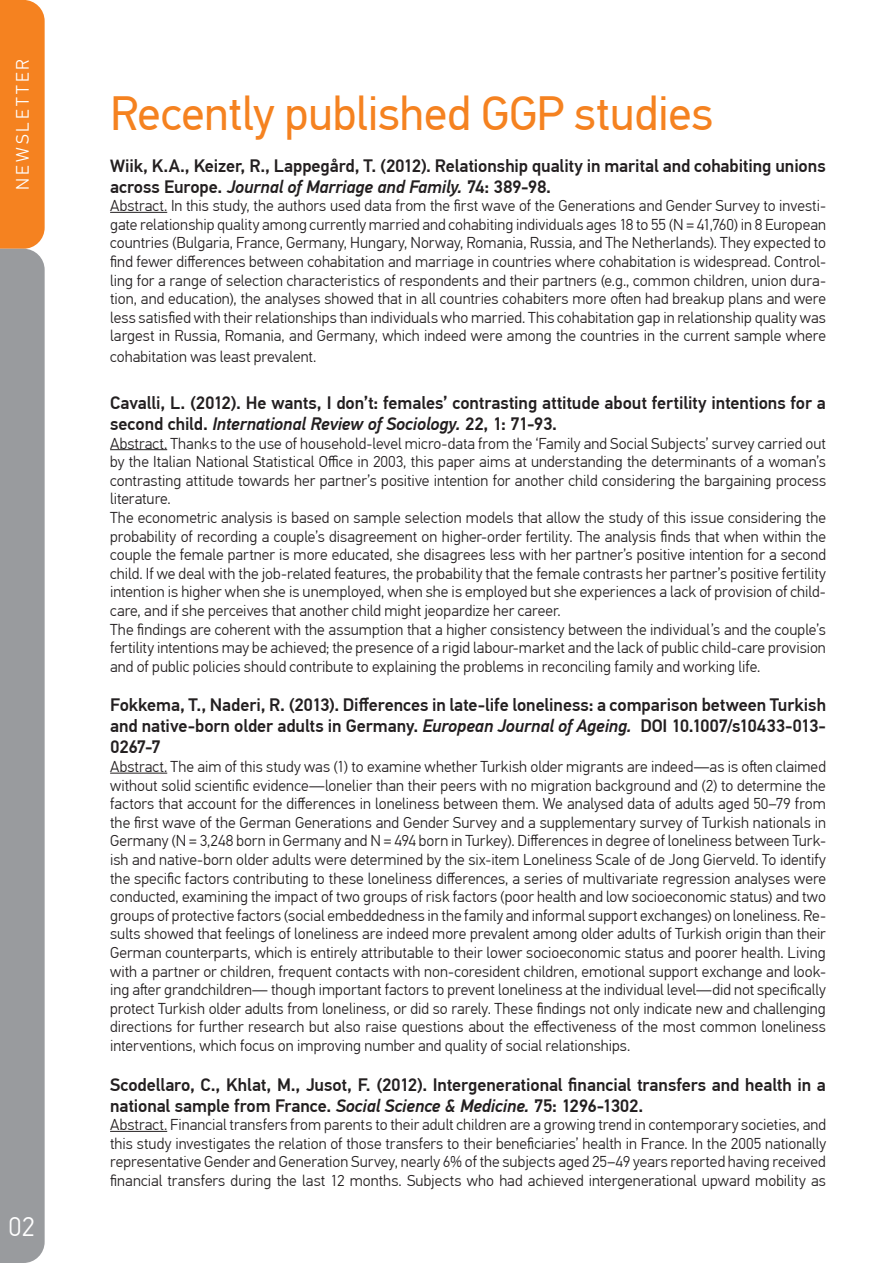
<style>
.page{position:relative;width:893px;height:1263px;background:#fff}
.page>*{position:absolute;margin:0;border:0;box-sizing:border-box;transform-origin:0 0}
.t1{font:48px "PF Din Text Pro";letter-spacing:-.005em;color:#f58220}
.t2{font:300 27px "PF Din Text Pro";color:#fff}
.Abstract{font:500 18px/21px "PF Din Text Pro";letter-spacing:-.005em;color:#231f20}
.t3{font:300 18px "PF Din Text Pro";letter-spacing:.155em;color:#fff}
.Abstract-2{font:300 15.75px/18.6px "PF Din Text Pro";color:#231f20;text-align:justify}
.s1{font-style:italic}
</style>
<div class="page">
<div style="left:0;top:0;width:45px;height:249px;background:#f58220"></div>
<div style="left:0;top:249px;width:45px;height:1014px;background:#999b9e"></div>
<hr style="left:110px;top:212px;width:57px;height:1px;background:#231f20">
<hr style="left:110px;top:449px;width:57px;height:1px;background:#231f20">
<hr style="left:110px;top:773px;width:57px;height:1px;background:#231f20">
<hr style="left:110px;top:1131px;width:57px;height:1px;background:#231f20">
<p class="t3" style="left:12px;top:190px;width:132px;rotate:-90deg">NEWSLETTER</p>
<p class="t2" style="left:9px;top:1211px;width:28px">02</p>
<p class="t1" style="left:110px;top:85px;width:605px">Recently published GGP studies</p>
<p class="Abstract" style="left:110px;top:155px;width:717px">Wiik, K.A., Keizer, R., Lappegård, T. (2012). Relationship quality in marital and cohabiting unions across Europe. <span class="s1">Journal of Marriage and Family.</span> 74: 389-98.</p>
<p class="Abstract-2" style="left:110px;top:197px;width:717px">Abstract. In this study, the authors used data from the first wave of the Generations and Gender Survey to investi&shy;gate relationship quality among currently married and cohabiting individuals ages 18 to 55 (N = 41,760) in 8 European countries (Bulgaria, France, Germany, Hungary, Norway, Romania, Russia, and The Netherlands). They expected to find fewer differences between cohabitation and marriage in countries where cohabitation is widespread. Control&shy;ling for a range of selection characteristics of respondents and their partners (e.g., common children, union dura&shy;tion, and education), the analyses showed that in all countries cohabiters more often had breakup plans and were less satisfied with their relationships than individuals who married. This cohabitation gap in relationship quality was largest in Russia, Romania, and Germany, which indeed were among the countries in the current sample where</p>
<p class="Abstract-2" style="left:110px;top:348px;width:208px">cohabitation was least prevalent.</p>
<p class="Abstract" style="left:110px;top:392px;width:717px">Cavalli, L. (2012). He wants, I don’t: females’ contrasting attitude about fertility intentions for a second child. <span class="s1">International Review of Sociology.</span> 22, 1: 71-93.</p>
<p class="Abstract-2" style="left:110px;top:434px;width:717px">Abstract. Thanks to the use of household-level micro-data from the ‘Family and Social Subjects’ survey carried out by the Italian National Statistical Office in 2003, this paper aims at understanding the determinants of a woman’s contrasting attitude towards her partner’s positive intention for another child considering the bargaining process literature.</p>
<p class="Abstract-2" style="left:110px;top:508px;width:717px">The econometric analysis is based on sample selection models that allow the study of this issue considering the probability of recording a couple’s disagreement on higher-order fertility. The analysis finds that when within the couple the female partner is more educated, she disagrees less with her partner’s positive intention for a second child. If we deal with the job-related features, the probability that the female contrasts her partner’s positive fertility intention is higher when she is unemployed, when she is employed but she experiences a lack of provision of child&shy;care, and if she perceives that another child might jeopardize her career.</p>
<p class="Abstract-2" style="left:110px;top:620px;width:717px">The findings are coherent with the assumption that a higher consistency between the individual’s and the couple’s fertility intentions may be achieved; the presence of a rigid labour-market and the lack of public child-care provision and of public policies should contribute to explaining the problems in reconciling family and working life.</p>
<p class="Abstract" style="left:110px;top:695px;width:717px;text-align:justify">Fokkema, T., Naderi, R. (2013). Differences in late-life loneliness: a comparison between Turkish and native-born older adults in Germany. <span class="s1">European Journal of Ageing.</span> DOI 10.1007/s10433-013- 0267-7</p>
<p class="Abstract-2" style="left:110px;top:757px;width:717px">Abstract. The aim of this study was (1) to examine whether Turkish older migrants are indeed—as is often claimed without solid scientific evidence—lonelier than their peers with no migration background and (2) to determine the factors that account for the differences in loneliness between them. We analysed data of adults aged 50–79 from the first wave of the German Generations and Gender Survey and a supplementary survey of Turkish nationals in Germany (N = 3,248 born in Germany and N = 494 born in Turkey). Differences in degree of loneliness between Turk&shy;ish and native-born older adults were determined by the six-item Loneliness Scale of de Jong Gierveld. To identify the specific factors contributing to these loneliness differences, a series of multivariate regression analyses were conducted, examining the impact of two groups of risk factors (poor health and low socioeconomic status) and two groups of protective factors (social embeddedness in the family and informal support exchanges) on loneliness. Re&shy;sults showed that feelings of loneliness are indeed more prevalent among older adults of Turkish origin than their German counterparts, which is entirely attributable to their lower socioeconomic status and poorer health. Living with a partner or children, frequent contacts with non-coresident children, emotional support exchange and look&shy;ing after grandchildren— though important factors to prevent loneliness at the individual level—did not specifically protect Turkish older adults from loneliness, or did so rarely. These findings not only indicate new and challenging directions for further research but also raise questions about the effectiveness of the most common loneliness interventions, which focus on improving number and quality of social relationships.</p>
<p class="Abstract" style="left:110px;top:1074px;width:717px">Scodellaro, C., Khlat, M., Jusot, F. (2012). Intergenerational financial transfers and health in a national sample from France. <span class="s1">Social Science &amp; Medicine.</span> 75: 1296-1302.</p>
<p class="Abstract-2" style="left:110px;top:1116px;width:717px">Abstract. Financial transfers from parents to their adult children are a growing trend in contemporary societies, and this study investigates the relation of those transfers to their beneficiaries’ health in France. In the 2005 nationally representative Gender and Generation Survey, nearly 6% of the subjects aged 25–49 years reported having received financial transfers during the last 12 months. Subjects who had achieved intergenerational upward mobility as</p>
</div>
